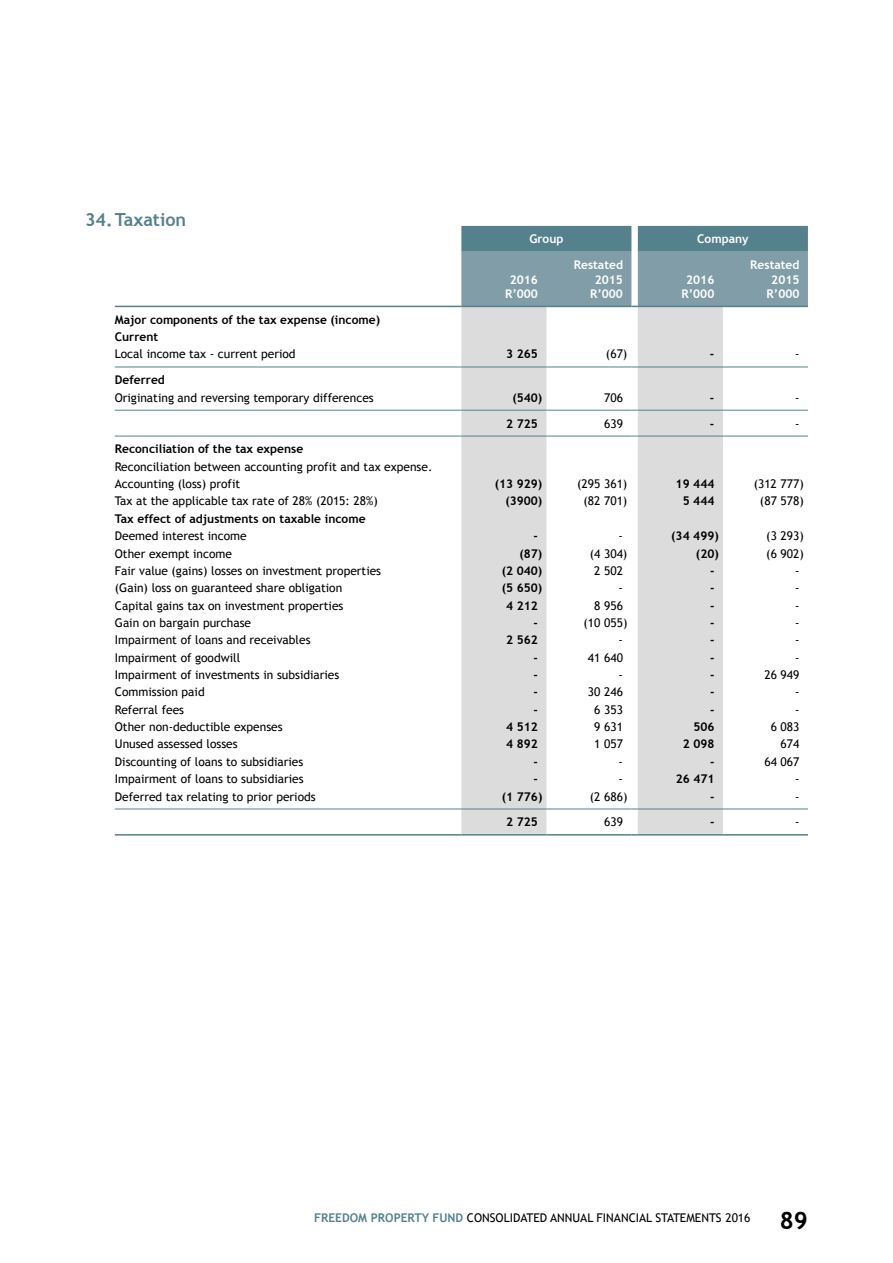
<style>
.page{position:relative;width:893px;height:1263px;background:#fff}
.page>*{position:absolute;margin:0;border:0;box-sizing:border-box;transform-origin:0 0}
.t1{font:700 18px "Trebuchet MS";color:#55818c}
.t2{font:12px/17.4px "Trebuchet MS";color:#000}
.t3{font:700 12px/17.4px "Trebuchet MS";color:#000}
.t4{font:700 12px/14.4px "Trebuchet MS";color:#fff;text-align:center}
.s1{font-weight:700;color:#55818c}
.s2{font-weight:700;font-size:24px}
</style>
<div class="page">
<svg style="left:461px;top:307px;width:262px;height:527px;fill:#dddcdc"></svg>
<hr style="left:115px;top:306px;width:346px;height:1px;background:#55818c">
<svg style="left:461px;top:226px;width:347px;height:81px;background:#7596a0"></svg>
<hr style="left:638px;top:306px;width:85px;height:1px;background:#55818c">
<hr style="left:723px;top:306px;width:85px;height:1px;background:#55818c">
<hr style="left:115px;top:834px;width:346px;height:1px;background:#55818c">
<hr style="left:461px;top:834px;width:85px;height:1px;background:#55818c">
<hr style="left:546px;top:834px;width:85px;height:1px;background:#55818c">
<hr style="left:638px;top:834px;width:85px;height:1px;background:#55818c">
<hr style="left:723px;top:834px;width:85px;height:1px;background:#55818c">
<hr style="left:115px;top:809px;width:346px;height:1px;background:#55818c">
<hr style="left:461px;top:809px;width:85px;height:1px;background:#55818c">
<hr style="left:546px;top:809px;width:85px;height:1px;background:#55818c">
<hr style="left:638px;top:809px;width:85px;height:1px;background:#55818c">
<hr style="left:723px;top:809px;width:85px;height:1px;background:#55818c">
<hr style="left:115px;top:410px;width:346px;height:1px;background:#55818c">
<hr style="left:461px;top:410px;width:85px;height:1px;background:#55818c">
<hr style="left:546px;top:410px;width:85px;height:1px;background:#55818c">
<hr style="left:638px;top:410px;width:85px;height:1px;background:#55818c">
<hr style="left:723px;top:410px;width:85px;height:1px;background:#55818c">
<hr style="left:115px;top:436px;width:346px;height:1px;background:#55818c">
<hr style="left:461px;top:436px;width:85px;height:1px;background:#55818c">
<hr style="left:546px;top:436px;width:85px;height:1px;background:#55818c">
<hr style="left:638px;top:436px;width:85px;height:1px;background:#55818c">
<hr style="left:723px;top:436px;width:85px;height:1px;background:#55818c">
<hr style="left:115px;top:367px;width:346px;height:1px;background:#55818c">
<hr style="left:461px;top:367px;width:85px;height:1px;background:#55818c">
<hr style="left:546px;top:367px;width:85px;height:1px;background:#55818c">
<hr style="left:638px;top:367px;width:85px;height:1px;background:#55818c">
<hr style="left:723px;top:367px;width:85px;height:1px;background:#55818c">
<h1 class="t1" style="left:85px;top:208px;width:103px">34.Taxation</h1>
<p class="t4" style="left:529px;top:232px;width:36px">Group</p>
<p class="t4" style="left:697px;top:232px;width:53px">Company</p>
<p class="t4" style="left:505px;top:272px;width:34px">2016<br>R’000</p>
<p class="t4" style="left:574px;top:258px;width:51px;text-align:right">Restated<br>2015<br>R’000</p>
<p class="t4" style="left:750px;top:258px;width:51px;text-align:right">Restated<br>2015<br>R’000</p>
<p class="t4" style="left:681px;top:272px;width:34px">2016<br>R’000</p>
<p class="t3" style="left:115px;top:311px;width:267px">Major components of the tax expense (income)<br>Current</p>
<p class="t2" style="left:115px;top:346px;width:182px">Local income tax - current period</p>
<p class="t3" style="left:506px;top:345px;width:33px">3 265</p>
<p class="t2" style="left:606px;top:346px;width:23px">(67)</p>
<p class="t3" style="left:710px;top:345px;width:6px">-</p>
<p class="t2" style="left:795px;top:346px;width:6px">-</p>
<p class="t3" style="left:115px;top:371px;width:52px">Deferred</p>
<p class="t2" style="left:115px;top:389px;width:260px">Originating and reversing temporary differences</p>
<p class="t3" style="left:512px;top:389px;width:31px">(540)</p>
<p class="t2" style="left:604px;top:389px;width:20px">706</p>
<p class="t3" style="left:710px;top:389px;width:6px">-</p>
<p class="t2" style="left:795px;top:389px;width:6px">-</p>
<p class="t3" style="left:506px;top:415px;width:33px">2 725</p>
<p class="t2" style="left:604px;top:415px;width:20px">639</p>
<p class="t3" style="left:710px;top:415px;width:6px">-</p>
<p class="t2" style="left:795px;top:415px;width:6px">-</p>
<p class="t3" style="left:115px;top:440px;width:190px">Reconciliation of the tax expense</p>
<p class="t2" style="left:115px;top:458px;width:319px">Reconciliation between accounting profit and tax expense.<br>Accounting (loss) profit</p>
<p class="t3" style="left:495px;top:475px;width:49px">(13 929)</p>
<p class="t2" style="left:577px;top:475px;width:52px">(295 361)</p>
<p class="t3" style="left:676px;top:475px;width:40px">19 444</p>
<p class="t2" style="left:754px;top:475px;width:52px">(312 777)</p>
<p class="t2" style="left:115px;top:493px;width:264px">Tax at the applicable tax rate of 28% (2015: 28%)</p>
<p class="t3" style="left:505px;top:492px;width:38px">(3900)</p>
<p class="t2" style="left:583px;top:493px;width:45px">(82 701)</p>
<p class="t3" style="left:683px;top:492px;width:33px">5 444</p>
<p class="t2" style="left:760px;top:493px;width:45px">(87 578)</p>
<p class="t3" style="left:115px;top:510px;width:252px">Tax effect of adjustments on taxable income</p>
<p class="t2" style="left:115px;top:527px;width:133px">Deemed interest income</p>
<p class="t3" style="left:533px;top:527px;width:6px">-</p>
<p class="t2" style="left:619px;top:527px;width:6px">-</p>
<p class="t3" style="left:671px;top:527px;width:49px">(34 499)</p>
<p class="t2" style="left:766px;top:527px;width:39px">(3 293)</p>
<p class="t2" style="left:115px;top:545px;width:119px">Other exempt income</p>
<p class="t3" style="left:519px;top:545px;width:24px">(87)</p>
<p class="t2" style="left:590px;top:545px;width:39px">(4 304)</p>
<p class="t3" style="left:696px;top:545px;width:24px">(20)</p>
<p class="t2" style="left:766px;top:545px;width:39px">(6 902)</p>
<p class="t2" style="left:115px;top:562px;width:268px">Fair value (gains) losses on investment properties</p>
<p class="t3" style="left:502px;top:562px;width:42px">(2 040)</p>
<p class="t2" style="left:594px;top:562px;width:30px">2 502</p>
<p class="t3" style="left:710px;top:562px;width:6px">-</p>
<p class="t2" style="left:795px;top:562px;width:6px">-</p>
<p class="t2" style="left:115px;top:579px;width:229px">(Gain) loss on guaranteed share obligation</p>
<p class="t3" style="left:502px;top:579px;width:42px">(5 650)</p>
<p class="t2" style="left:619px;top:579px;width:6px">-</p>
<p class="t3" style="left:710px;top:579px;width:6px">-</p>
<p class="t2" style="left:795px;top:579px;width:6px">-</p>
<p class="t2" style="left:115px;top:597px;width:230px">Capital gains tax on investment properties</p>
<p class="t3" style="left:506px;top:597px;width:33px">4 212</p>
<p class="t2" style="left:594px;top:597px;width:30px">8 956</p>
<p class="t3" style="left:710px;top:597px;width:6px">-</p>
<p class="t2" style="left:795px;top:597px;width:6px">-</p>
<p class="t2" style="left:115px;top:614px;width:138px">Gain on bargain purchase</p>
<p class="t3" style="left:534px;top:614px;width:6px">-</p>
<p class="t2" style="left:584px;top:614px;width:45px">(10 055)</p>
<p class="t3" style="left:710px;top:614px;width:6px">-</p>
<p class="t2" style="left:795px;top:614px;width:6px">-</p>
<p class="t2" style="left:115px;top:631px;width:197px">Impairment of loans and receivables</p>
<p class="t3" style="left:506px;top:631px;width:33px">2 562</p>
<p class="t2" style="left:619px;top:631px;width:6px">-</p>
<p class="t3" style="left:710px;top:631px;width:6px">-</p>
<p class="t2" style="left:795px;top:631px;width:6px">-</p>
<p class="t2" style="left:115px;top:649px;width:127px">Impairment of goodwill</p>
<p class="t3" style="left:534px;top:649px;width:6px">-</p>
<p class="t2" style="left:588px;top:649px;width:37px">41 640</p>
<p class="t3" style="left:710px;top:649px;width:6px">-</p>
<p class="t2" style="left:795px;top:649px;width:6px">-</p>
<p class="t2" style="left:115px;top:666px;width:226px">Impairment of investments in subsidiaries</p>
<p class="t3" style="left:534px;top:666px;width:6px">-</p>
<p class="t2" style="left:619px;top:666px;width:6px">-</p>
<p class="t3" style="left:710px;top:666px;width:6px">-</p>
<p class="t2" style="left:764px;top:666px;width:37px">26 949</p>
<p class="t2" style="left:115px;top:684px;width:91px">Commission paid</p>
<p class="t3" style="left:534px;top:683px;width:6px">-</p>
<p class="t2" style="left:588px;top:684px;width:37px">30 246</p>
<p class="t3" style="left:710px;top:683px;width:6px">-</p>
<p class="t2" style="left:795px;top:684px;width:6px">-</p>
<p class="t2" style="left:115px;top:701px;width:71px">Referral fees</p>
<p class="t3" style="left:534px;top:701px;width:6px">-</p>
<p class="t2" style="left:594px;top:701px;width:30px">6 353</p>
<p class="t3" style="left:710px;top:701px;width:6px">-</p>
<p class="t2" style="left:795px;top:701px;width:6px">-</p>
<p class="t2" style="left:115px;top:718px;width:169px">Other non-deductible expenses</p>
<p class="t3" style="left:506px;top:718px;width:33px">4 512</p>
<p class="t2" style="left:594px;top:718px;width:30px">9 631</p>
<p class="t3" style="left:693px;top:718px;width:23px">506</p>
<p class="t2" style="left:771px;top:718px;width:30px">6 083</p>
<p class="t2" style="left:115px;top:736px;width:124px">Unused assessed losses</p>
<p class="t3" style="left:506px;top:735px;width:33px">4 892</p>
<p class="t2" style="left:594px;top:736px;width:30px">1 057</p>
<p class="t3" style="left:683px;top:735px;width:33px">2 098</p>
<p class="t2" style="left:781px;top:736px;width:20px">674</p>
<p class="t2" style="left:115px;top:753px;width:190px">Discounting of loans to subsidiaries</p>
<p class="t3" style="left:534px;top:753px;width:6px">-</p>
<p class="t2" style="left:619px;top:753px;width:6px">-</p>
<p class="t3" style="left:710px;top:753px;width:6px">-</p>
<p class="t2" style="left:764px;top:753px;width:37px">64 067</p>
<p class="t2" style="left:115px;top:770px;width:190px">Impairment of loans to subsidiaries</p>
<p class="t3" style="left:534px;top:770px;width:6px">-</p>
<p class="t2" style="left:619px;top:770px;width:6px">-</p>
<p class="t3" style="left:676px;top:770px;width:40px">26 471</p>
<p class="t2" style="left:795px;top:770px;width:6px">-</p>
<p class="t2" style="left:115px;top:788px;width:202px">Deferred tax relating to prior periods</p>
<p class="t3" style="left:502px;top:787px;width:42px">(1 776)</p>
<p class="t2" style="left:590px;top:788px;width:39px">(2 686)</p>
<p class="t3" style="left:710px;top:787px;width:6px">-</p>
<p class="t2" style="left:795px;top:788px;width:6px">-</p>
<p class="t3" style="left:506px;top:813px;width:33px">2 725</p>
<p class="t2" style="left:604px;top:813px;width:20px">639</p>
<p class="t3" style="left:710px;top:813px;width:6px">-</p>
<p class="t2" style="left:795px;top:813px;width:6px">-</p>
<p class="t2" style="left:314px;top:1209px;width:495px"><span class="s1">FREEDOM PROPERTY FUND</span> CONSOLIDATED ANNUAL FINANCIAL STATEMENTS 2016 <span class="s2">89</span></p>
</div>
